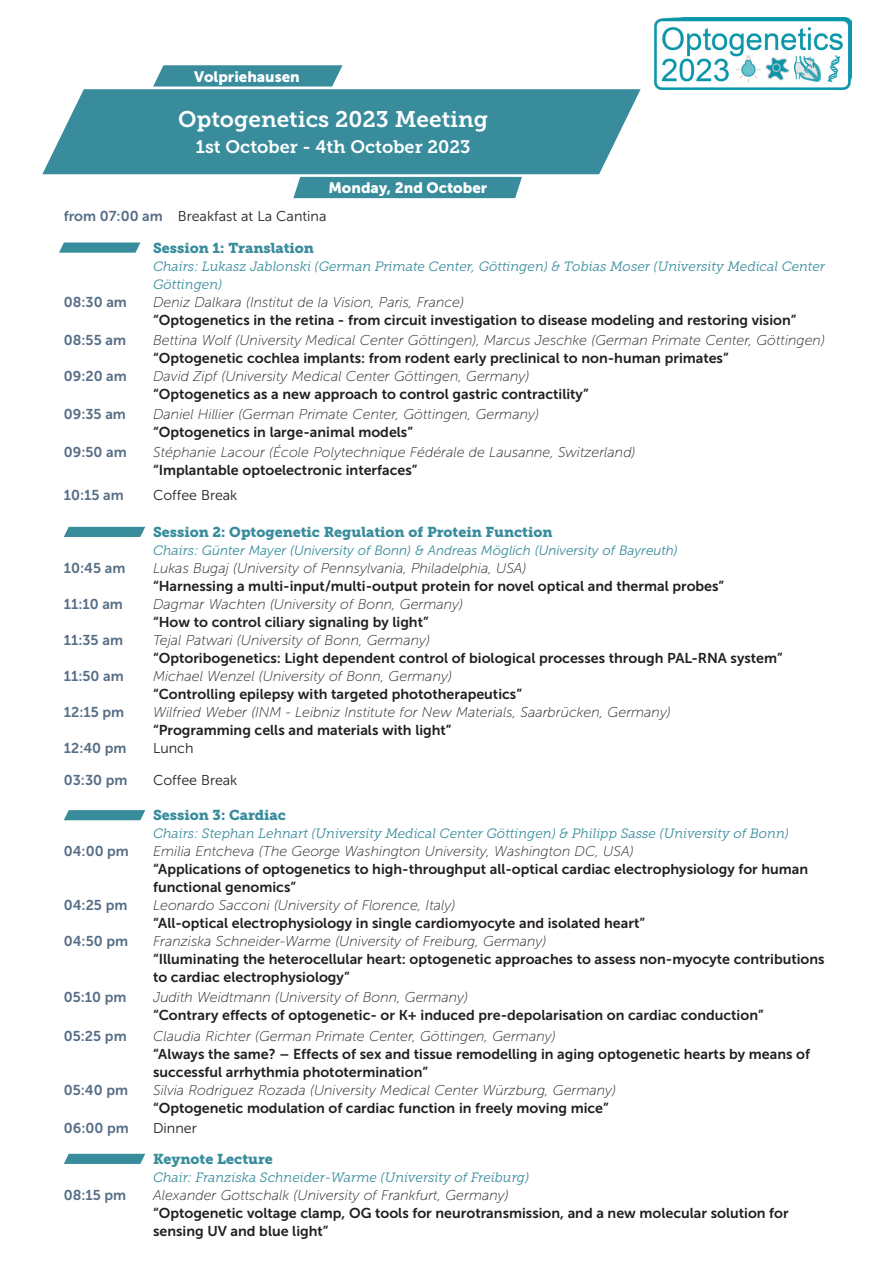
<style>
.page{position:relative;width:893px;height:1263px;background:#fff}
.page>*{position:absolute;margin:0;border:0;box-sizing:border-box;transform-origin:0 0}
.t1{font:22.5px "Museo Slab 700";color:#fff}
.t2{font:18px "Museo Slab 700";color:#fff}
.t3{font:15px "Museo Sans 900";color:#fff}
.Fließtext{font:italic 14.25px "Museo Sans 100";color:#231f20}
.Fließtext-2{font:14.25px/18px "Museo Sans 700";color:#231f20}
.Session{font:14.25px "Museo Sans 700";color:#231f20}
.Titel{font:14.25px "Museo Sans 700";color:#231f20}
.Fließtext-3{font:14.25px "Museo Sans 700";color:#566e86}
.Session-2{font:italic 14.25px "Museo Sans 100";color:#231f20}
.Session-3{font:14.25px "Museo Slab 900";color:#388c9c}
.Fließtext-4{font:14.25px "Museo Sans 300";color:#231f20}
.Titel-2{font:italic 14.25px "Museo Sans 100";color:#231f20}
.Session-4{font:14.25px "Museo Sans 700";color:#566e86}
.Titel-3{font:14.25px "Museo Sans 700";color:#566e86}
.Session-5{font:italic 13.5px "Museo Slab 300";color:#388c9c}
.Fließtext-5{font:italic 13.5px "Museo Slab 300";color:#388c9c}
.Session-6{font:italic 13.5px "Museo Sans 300";color:#388c9c}
.s1{font-family:"Museo Sans 700";color:#566e86}
.s2{font-family:"Museo Slab 300"}
</style>
<div class="page">
<svg style="left:59px;top:242px;width:81px;height:11px"></svg>
<svg style="left:64px;top:527px;width:81px;height:10px"></svg>
<svg style="left:64px;top:810px;width:81px;height:10px"></svg>
<svg style="left:64px;top:1154px;width:81px;height:10px"></svg>
<svg style="left:153px;top:65px;width:189px;height:22px;background:#4895a4"></svg>
<svg style="left:42px;top:89px;width:599px;height:85px;background:#4694a3"></svg>
<div style="left:293px;top:177px;width:229px;height:21px;background:#388c9c"></div>
<img style="left:655px;top:17px;width:196px;height:72px">
<p class="t3" style="left:194px;top:68px;width:107px">Volpriehausen</p>
<p class="t1" style="left:178px;top:107px;width:311px">Optogenetics 2023 Meeting</p>
<p class="t2" style="left:196px;top:136px;width:276px">1st October - 4th October 2023</p>
<p class="t3" style="left:328px;top:179px;width:160px">Monday, 2nd October</p>
<p class="Fließtext-4" style="left:64px;top:209px;width:264px"><span class="s1">from 07:00 am</span> Breakfast at La Cantina</p>
<p class="Session-3" style="left:153px;top:239px;width:162px">Session 1: Translation</p>
<p class="Session-5" style="left:153px;top:259px;width:673px">Chairs: Lukasz Jablonski (German Primate Center, Göttingen) &amp; Tobias Moser (University Medical Center</p>
<p class="Session-5" style="left:153px;top:277px;width:71px">Göttingen)</p>
<p class="Session-4" style="left:64px;top:294px;width:65px">08:30 am</p>
<p class="Session-2" style="left:153px;top:294px;width:313px">Deniz Dalkara (Institut de la Vision, Paris, France)</p>
<p class="Session" style="left:153px;top:312px;width:645px">“Optogenetics in the retina - from circuit investigation to disease modeling and restoring vision”</p>
<p class="Fließtext-3" style="left:64px;top:332px;width:64px">08:55 am</p>
<p class="Fließtext" style="left:153px;top:332px;width:673px">Bettina Wolf (University Medical Center Göttingen), Marcus Jeschke (German Primate Center, Göttingen)</p>
<p class="Fließtext-2" style="left:153px;top:349px;width:577px">“Optogenetic cochlea implants: from rodent early preclinical to non-human primates”</p>
<p class="Fließtext-3" style="left:64px;top:368px;width:65px">09:20 am</p>
<p class="Fließtext" style="left:153px;top:368px;width:378px">David Zipf (University Medical Center Göttingen, Germany)</p>
<p class="Titel" style="left:153px;top:386px;width:437px">“Optogenetics as a new approach to control gastric contractility”</p>
<p class="Fließtext-3" style="left:64px;top:406px;width:64px">09:35 am</p>
<p class="Fließtext" style="left:153px;top:406px;width:387px">Daniel Hillier (German Primate Center, Göttingen, Germany)</p>
<p class="Titel" style="left:153px;top:424px;width:261px">“Optogenetics in large-animal models”</p>
<p class="Fließtext-3" style="left:64px;top:444px;width:64px">09:50 am</p>
<p class="Fließtext" style="left:153px;top:445px;width:484px">Stéphanie Lacour (École Polytechnique Fédérale de Lausanne, Switzerland)</p>
<p class="Titel" style="left:153px;top:462px;width:266px">“Implantable optoelectronic interfaces”</p>
<p class="Fließtext-3" style="left:64px;top:487px;width:62px">10:15 am</p>
<p class="Fließtext-4" style="left:153px;top:487px;width:86px">Coffee Break</p>
<p class="Session-3" style="left:153px;top:524px;width:401px">Session 2: Optogenetic Regulation of Protein Function</p>
<p class="Session-6" style="left:153px;top:543px;width:526px"><span class="s2">Chairs:</span> Günter Mayer (University of Bonn) &amp; Andreas Möglich (University of Bayreuth)</p>
<p class="Fließtext-3" style="left:64px;top:560px;width:63px">10:45 am</p>
<p class="Fließtext" style="left:153px;top:560px;width:375px">Lukas Bugaj (University of Pennsylvania, Philadelphia, USA)</p>
<p class="Fließtext-2" style="left:153px;top:577px;width:573px">“Harnessing a multi-input/multi-output protein for novel optical and thermal probes”</p>
<p class="Fließtext-3" style="left:64px;top:596px;width:61px">11:10 am</p>
<p class="Fließtext" style="left:153px;top:596px;width:312px">Dagmar Wachten (University of Bonn, Germany)</p>
<p class="Fließtext-2" style="left:153px;top:613px;width:277px">“How to control ciliary signaling by light”</p>
<p class="Fließtext-3" style="left:64px;top:632px;width:61px">11:35 am</p>
<p class="Fließtext" style="left:153px;top:632px;width:278px">Tejal Patwari (University of Bonn, Germany)</p>
<p class="Fließtext-2" style="left:153px;top:649px;width:631px">“Optoribogenetics: Light dependent control of biological processes through PAL-RNA system”</p>
<p class="Fließtext-3" style="left:64px;top:668px;width:62px">11:50 am</p>
<p class="Fließtext" style="left:153px;top:668px;width:300px">Michael Wenzel (University of Bonn, Germany)</p>
<p class="Fließtext-2" style="left:153px;top:685px;width:370px">“Controlling epilepsy with targeted phototherapeutics”</p>
<p class="Fließtext-3" style="left:64px;top:704px;width:62px">12:15 pm</p>
<p class="Fließtext" style="left:153px;top:704px;width:519px">Wilfried Weber (INM - Leibniz Institute for New Materials, Saarbrücken, Germany)</p>
<p class="Fließtext-2" style="left:153px;top:721px;width:300px">“Programming cells and materials with light”</p>
<p class="Fließtext-3" style="left:64px;top:740px;width:64px">12:40 pm</p>
<p class="Fließtext-4" style="left:153px;top:740px;width:42px">Lunch</p>
<p class="Fließtext-3" style="left:64px;top:772px;width:65px">03:30 pm</p>
<p class="Fließtext-4" style="left:153px;top:772px;width:86px">Coffee Break</p>
<p class="Session-3" style="left:153px;top:807px;width:134px">Session 3: Cardiac</p>
<p class="Fließtext-5" style="left:153px;top:826px;width:637px">Chairs: Stephan Lehnart (University Medical Center Göttingen) &amp; Philipp Sasse (University of Bonn)</p>
<p class="Fließtext-3" style="left:64px;top:843px;width:67px">04:00 pm</p>
<p class="Fließtext" style="left:153px;top:844px;width:482px">Emilia Entcheva (The George Washington University, Washington DC, USA)</p>
<p class="Fließtext-2" style="left:153px;top:860px;width:657px">“Applications of optogenetics to high-throughput all-optical cardiac electrophysiology for human functional genomics”</p>
<p class="Fließtext-3" style="left:64px;top:897px;width:65px">04:25 pm</p>
<p class="Fließtext" style="left:153px;top:898px;width:304px">Leonardo Sacconi (University of Florence, Italy)</p>
<p class="Fließtext-2" style="left:153px;top:914px;width:493px">“All-optical electrophysiology in single cardiomyocyte and isolated heart”</p>
<p class="Fließtext-3" style="left:64px;top:933px;width:66px">04:50 pm</p>
<p class="Fließtext" style="left:153px;top:934px;width:395px">Franziska Schneider-Warme (University of Freiburg, Germany)</p>
<p class="Session" style="left:153px;top:951px;width:673px">“Illuminating the heterocellular heart: optogenetic approaches to assess non-myocyte contributions</p>
<p class="Session" style="left:153px;top:969px;width:198px">to cardiac electrophysiology”</p>
<p class="Fließtext-3" style="left:64px;top:989px;width:64px">05:10 pm</p>
<p class="Fließtext" style="left:153px;top:990px;width:317px">Judith Weidtmann (University of Bonn, Germany)</p>
<p class="Fließtext-2" style="left:153px;top:1006px;width:612px">“Contrary effects of optogenetic- or K+ induced pre-depolarisation on cardiac conduction”</p>
<p class="Session-4" style="left:64px;top:1028px;width:64px">05:25 pm</p>
<p class="Session-2" style="left:153px;top:1028px;width:404px">Claudia Richter (German Primate Center, Göttingen, Germany)</p>
<p class="Fließtext-2" style="left:153px;top:1044px;width:658px">“Always the same? – Effects of sex and tissue remodelling in aging optogenetic hearts by means of successful arrhythmia phototermination”</p>
<p class="Fließtext-3" style="left:64px;top:1082px;width:66px">05:40 pm</p>
<p class="Fließtext" style="left:153px;top:1082px;width:465px">Silvia Rodriguez Rozada (University Medical Center Würzburg, Germany)</p>
<p class="Session" style="left:153px;top:1100px;width:457px">“Optogenetic modulation of cardiac function in freely moving mice”</p>
<p class="Fließtext-3" style="left:64px;top:1120px;width:66px">06:00 pm</p>
<p class="Fließtext-4" style="left:153px;top:1120px;width:45px">Dinner</p>
<p class="Session-3" style="left:153px;top:1151px;width:121px">Keynote Lecture</p>
<p class="Session-5" style="left:153px;top:1170px;width:378px">Chair: Franziska Schneider-Warme (University of Freiburg)</p>
<p class="Titel-3" style="left:64px;top:1187px;width:64px">08:15 pm</p>
<p class="Titel-2" style="left:153px;top:1187px;width:357px">Alexander Gottschalk (University of Frankfurt, Germany)</p>
<p class="Titel" style="left:153px;top:1205px;width:637px">“Optogenetic voltage clamp, OG tools for neurotransmission, and a new molecular solution for</p>
<p class="Titel" style="left:153px;top:1223px;width:177px">sensing UV and blue light”</p>
</div>
